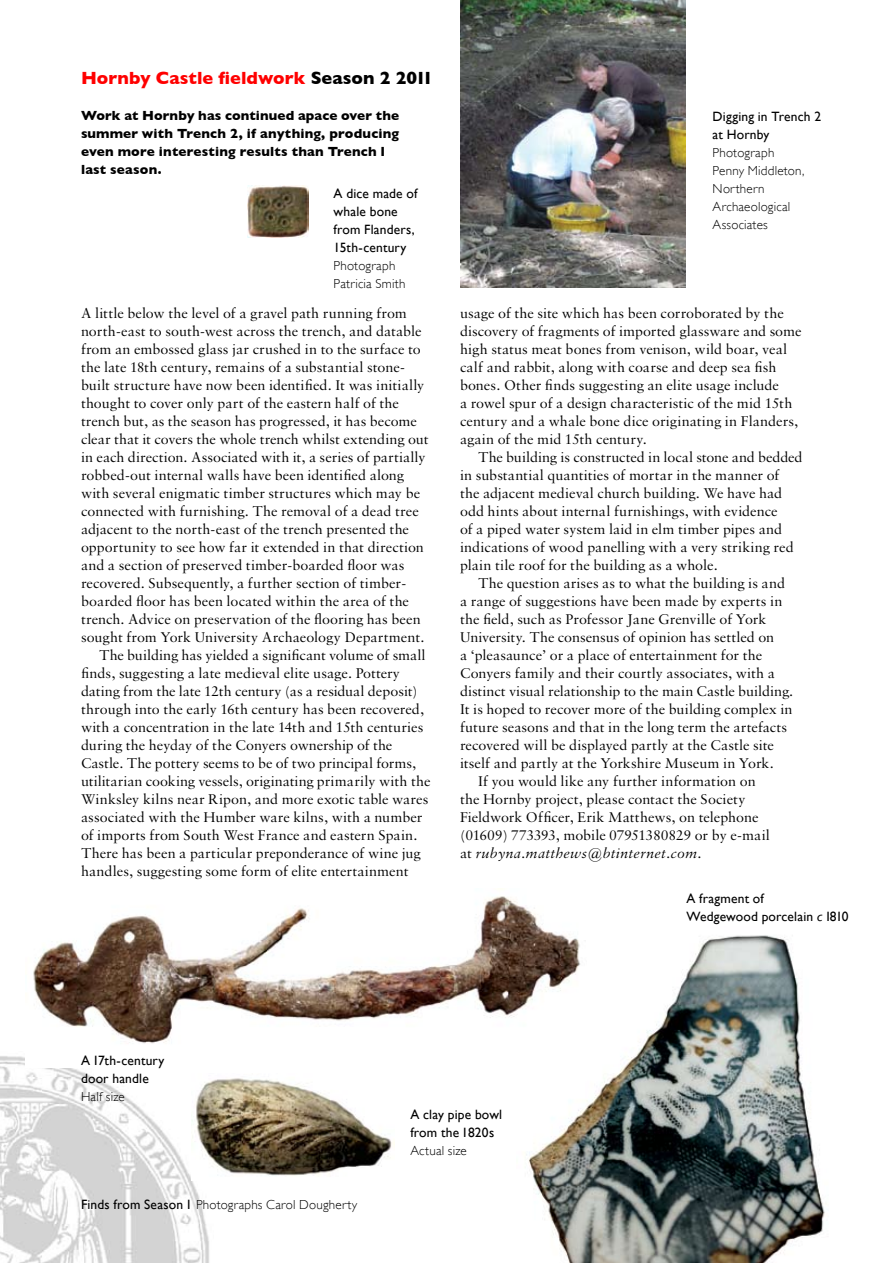
<style>
.page{position:relative;width:893px;height:1263px;background:#fff}
.page>*{position:absolute;margin:0;border:0;box-sizing:border-box;transform-origin:0 0}
.t1{font:700 18px "Gill Sans";letter-spacing:.005em;color:#f00}
.t2{font:15px/18px "Sabon";color:#000}
.t3{font:italic 15px "Sabon";letter-spacing:.02em;color:#000}
.t4{font:13.5px/18px "Gill Sans";letter-spacing:.01em;color:#000}
.t5{font:700 13.5px/18px "Gill Sans";letter-spacing:.01em;color:#000}
.t6{font:300 13.05px/18px "Gill Sans";letter-spacing:.015em;color:#000}
.s1{color:#000}
.s2{font-style:normal}
.s3{font-style:italic}
.s4{font-weight:400;font-size:13.5px}
</style>
<div class="page">
<img style="left:0;top:1056px;width:209px;height:207px">
<img style="left:526px;top:935px;width:299px;height:328px">
<img style="left:26px;top:896px;width:562px;height:171px">
<img style="left:248px;top:185px;width:60px;height:52px">
<img style="left:460px;top:0;width:226px;height:287px">
<img style="left:192px;top:1073px;width:202px;height:108px">
<p class="t1" style="left:81px;top:68px;width:354px">Hornby Castle fieldwork <span class="s1">Season 2 2011</span></p>
<p class="t5" style="left:81px;top:107px;width:320px">Work at Hornby has continued apace over the summer with Trench 2, if anything, producing even more interesting results than Trench 1 last season.</p>
<p class="t4" style="left:334px;top:184px;width:86px">A dice made of whale bone from Flanders,<br>15th-century</p>
<p class="t6" style="left:334px;top:256px;width:73px">Photograph<br>Patricia Smith</p>
<p class="t2" style="left:81px;top:304px;width:327px">A little below the level of a gravel path running from</p>
<p class="t2" style="left:81px;top:322px;width:342px">north-east to south-west across the trench, and datable</p>
<p class="t2" style="left:81px;top:340px;width:341px">from an embossed glass jar crushed in to the surface to</p>
<p class="t2" style="left:81px;top:358px;width:326px">the late 18th century, remains of a substantial stone-</p>
<p class="t2" style="left:81px;top:376px;width:345px">built structure have now been identified. It was initially</p>
<p class="t2" style="left:81px;top:394px;width:319px">thought to cover only part of the eastern half of the</p>
<p class="t2" style="left:81px;top:412px;width:337px">trench but, as the season has progressed, it has become</p>
<p class="t2" style="left:81px;top:430px;width:349px">clear that it covers the whole trench whilst extending out</p>
<p class="t2" style="left:81px;top:448px;width:346px">in each direction. Associated with it, a series of partially</p>
<p class="t2" style="left:81px;top:466px;width:325px">robbed-out internal walls have been identified along</p>
<p class="t2" style="left:81px;top:484px;width:341px">with several enigmatic timber structures which may be</p>
<p class="t2" style="left:81px;top:502px;width:339px">connected with furnishing. The removal of a dead tree</p>
<p class="t2" style="left:81px;top:520px;width:330px">adjacent to the north-east of the trench presented the</p>
<p class="t2" style="left:81px;top:538px;width:344px">opportunity to see how far it extended in that direction</p>
<p class="t2" style="left:81px;top:556px;width:325px">and a section of preserved timber-boarded floor was</p>
<p class="t2" style="left:81px;top:574px;width:327px">recovered. Subsequently, a further section of timber-</p>
<p class="t2" style="left:81px;top:592px;width:330px">boarded floor has been located within the area of the</p>
<p class="t2" style="left:81px;top:610px;width:341px">trench. Advice on preservation of the flooring has been</p>
<p class="t2" style="left:81px;top:628px;width:345px">sought from York University Archaeology Department.</p>
<p class="t2" style="left:99px;top:646px;width:328px">The building has yielded a significant volume of small</p>
<p class="t2" style="left:81px;top:664px;width:321px">finds, suggesting a late medieval elite usage. Pottery</p>
<p class="t2" style="left:81px;top:682px;width:338px">dating from the late 12th century (as a residual deposit)</p>
<p class="t2" style="left:81px;top:700px;width:345px">through into the early 16th century has been recovered,</p>
<p class="t2" style="left:81px;top:718px;width:344px">with a concentration in the late 14th and 15th centuries</p>
<p class="t2" style="left:81px;top:736px;width:313px">during the heyday of the Conyers ownership of the</p>
<p class="t2" style="left:81px;top:754px;width:337px">Castle. The pottery seems to be of two principal forms,</p>
<p class="t2" style="left:81px;top:772px;width:351px">utilitarian cooking vessels, originating primarily with the</p>
<p class="t2" style="left:81px;top:790px;width:349px">Winksley kilns near Ripon, and more exotic table wares</p>
<p class="t2" style="left:81px;top:808px;width:343px">associated with the Humber ware kilns, with a number</p>
<p class="t2" style="left:81px;top:826px;width:338px">of imports from South West France and eastern Spain.</p>
<p class="t2" style="left:81px;top:844px;width:341px">There has been a particular preponderance of wine jug</p>
<p class="t2" style="left:81px;top:862px;width:329px">handles, suggesting some form of elite entertainment</p>
<p class="t4" style="left:713px;top:107px;width:110px">Digging in Trench 2 at H ornby</p>
<p class="t6" style="left:713px;top:143px;width:93px">Photograph<br>Penny Middleton,<br>Northern<br>Archaeological<br>Associates</p>
<p class="t2" style="left:460px;top:304px;width:343px">usage of the site which has been corroborated by the discovery of fragments of imported glassware and some high status meat bones from venison, wild boar, veal calf and rabbit, along with coarse and deep sea fish bones. Other finds suggesting an elite usage include<br>a rowel spur of a design characteristic of the mid 15th century and a whale bone dice originating in Flanders, again of the mid 15th century.</p>
<p class="t2" style="left:460px;top:448px;width:344px;text-indent:18px">The building is constructed in local stone and bedded in substantial quantities of mortar in the manner of the adjacent medieval church building. We have had odd hints about internal furnishings, with evidence<br>of a piped water system laid in elm timber pipes and indications of wood panelling with a very striking red plain tile roof for the building as a whole.</p>
<p class="t2" style="left:478px;top:574px;width:308px">The question arises as to what the building is and</p>
<p class="t2" style="left:460px;top:592px;width:324px">a range of suggestions have been made by experts in</p>
<p class="t2" style="left:460px;top:610px;width:308px">the field, such as Professor Jane Grenville of York</p>
<p class="t2" style="left:460px;top:628px;width:316px">University. The consensus of opinion has settled on</p>
<p class="t2" style="left:460px;top:646px;width:304px">a ‘pleasaunce’ or a place of entertainment for the</p>
<p class="t2" style="left:460px;top:664px;width:317px">Conyers family and their courtly associates, with a</p>
<p class="t2" style="left:460px;top:682px;width:335px">distinct visual relationship to the main Castle building.</p>
<p class="t2" style="left:460px;top:700px;width:334px">It is hoped to recover more of the building complex in</p>
<p class="t2" style="left:460px;top:718px;width:329px">future seasons and that in the long term the artefacts</p>
<p class="t2" style="left:460px;top:736px;width:315px">recovered will be displayed partly at the Castle site</p>
<p class="t2" style="left:460px;top:754px;width:315px">itself and partly at the Yorkshire Museum in York.</p>
<p class="t2" style="left:478px;top:772px;width:279px">If you would like any further information on</p>
<p class="t2" style="left:460px;top:790px;width:287px">the Hornby project, please contact the Society</p>
<p class="t2" style="left:460px;top:808px;width:300px">Fieldwork Officer, Erik Matthews, on telephone</p>
<p class="t2" style="left:460px;top:826px;width:312px">(01609) 773393, mobile 07951380829 or by e-mail</p>
<p class="t3" style="left:460px;top:844px;width:243px"><span class="s2">at</span> rubyna.matthews@btinternet.com<span class="s2">.</span></p>
<p class="t4" style="left:686px;top:889px;width:163px">A fragment of<br>Wedgewood porcelain <span class="s3">c</span> 1810</p>
<p class="t4" style="left:81px;top:1051px;width:85px">A 17th-century door handle</p>
<p class="t6" style="left:81px;top:1088px;width:45px">Half size</p>
<p class="t6" style="left:81px;top:1195px;width:278px"><span class="s4">Finds from Season 1</span> Photographs Carol Dougherty</p>
<p class="t4" style="left:410px;top:1105px;width:93px">A clay pipe bowl from the 1820s</p>
<p class="t6" style="left:410px;top:1141px;width:58px">Actual size</p>
</div>
